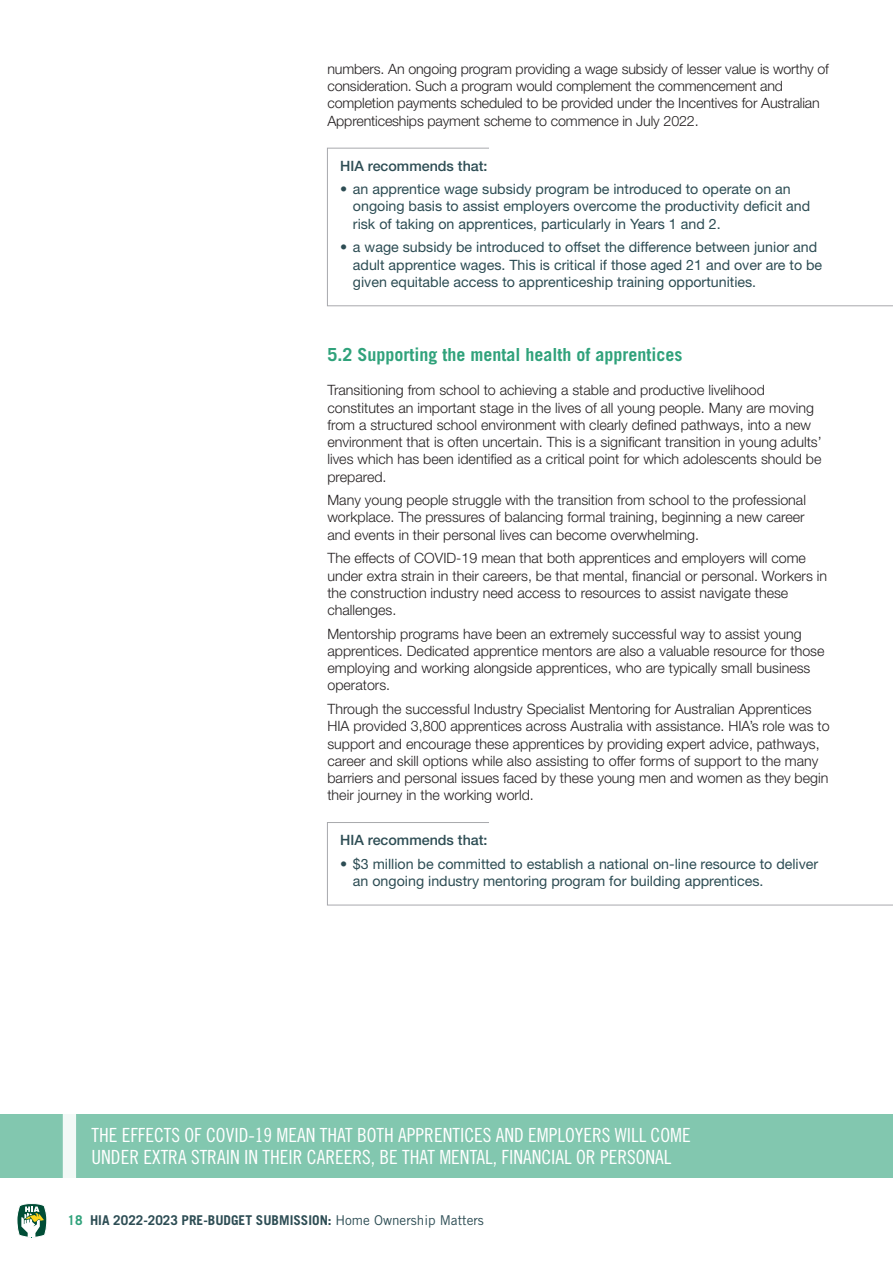
<style>
.page{position:relative;width:893px;height:1263px;background:#fff}
.page>*{position:absolute;margin:0;border:0;box-sizing:border-box;transform-origin:0 0}
.QUOTES{font:19.5px/22.5px "Trade Gothic LT Pro Cn 18";color:#fff}
.SUBHEADS{font:700 18px "Trade Gothic LT Pro";color:#30a27b}
.body_copy{font:300 14.25px/17.2px "Helvetica Neue LT Std";color:#231f20}
.body_bullets{font:14.25px/17.2px "Helvetica Neue LT Std";color:#2d4d54}
.body_bullets-2{font:500 14.25px "Helvetica Neue LT Std";color:#2d4d54}
.SUBHEADS-2{font:700 13.5px "Trade Gothic LT Pro";color:#2d4d54}
.s1{color:#30a27b}
.s2{font-weight:400}
</style>
<div class="page">
<hr style="left:892px;top:64px;width:1px;height:531px;background:#9db7df">
<div style="left:0;top:1114px;width:893px;height:64px;background:#82c7af"></div>
<svg style="left:17px;top:1114px;width:59px;height:124px"></svg>
<svg style="left:892px;top:64px;width:1px;height:64px"></svg>
<svg style="left:327px;top:822px;width:566px;height:84px"></svg>
<svg style="left:327px;top:147px;width:566px;height:160px"></svg>
<p class="body_copy" style="left:327px;top:60px;width:503px">numbers. An ongoing program providing a wage subsidy of lesser value is worthy of consideration. Such a program would complement the commencement and completion payments scheduled to be provided under the Incentives for Australian Apprenticeships payment scheme to commence in July 2022.</p>
<p class="body_bullets-2" style="left:340px;top:157px;width:149px">HIA recommends that:</p>
<p class="body_bullets" style="left:353px;top:180px;width:459px;text-indent:-13px">• an apprentice wage subsidy program be introduced to operate on an ongoing basis to assist employers overcome the productivity deficit and risk of taking on apprentices, particularly in Years 1 and 2.</p>
<p class="body_bullets" style="left:353px;top:238px;width:471px;text-indent:-13px">• a wage subsidy be introduced to offset the difference between junior and adult apprentice wages. This is critical if those aged 21 and over are to be given equitable access to apprenticeship training opportunities.</p>
<p class="SUBHEADS" style="left:327px;top:344px;width:357px">5.2 Supporting the mental health of apprentices</p>
<p class="body_copy" style="left:327px;top:381px;width:496px">Transitioning from school to achieving a stable and productive livelihood constitutes an important stage in the lives of all young people. Many are moving from a structured school environment with clearly defined pathways, into a new environment that is often uncertain. This is a significant transition in young adults’ lives which has been identified as a critical point for which adolescents should be prepared.</p>
<p class="body_copy" style="left:327px;top:491px;width:480px;text-align:justify">Many young people struggle with the transition from school to the professional workplace. The pressures of balancing formal training, beginning a new career and events in their personal lives can become overwhelming.</p>
<p class="body_copy" style="left:327px;top:549px;width:501px">The effects of COVID-19 mean that both apprentices and employers will come under extra strain in their careers, be that mental, financial or personal. Workers in the construction industry need access to resources to assist navigate these challenges.</p>
<p class="body_copy" style="left:327px;top:625px;width:499px">Mentorship programs have been an extremely successful way to assist young apprentices. Dedicated apprentice mentors are also a valuable resource for those employing and working alongside apprentices, who are typically small business operators.</p>
<p class="body_copy" style="left:327px;top:700px;width:504px">Through the successful Industry Specialist Mentoring for Australian Apprentices HIA provided 3,800 apprentices across Australia with assistance. HIA’s role was to support and encourage these apprentices by providing expert advice, pathways, career and skill options while also assisting to offer forms of support to the many barriers and personal issues faced by these young men and women as they begin their journey in the working world.</p>
<p class="body_bullets-2" style="left:340px;top:832px;width:149px">HIA recommends that:</p>
<p class="body_bullets" style="left:353px;top:855px;width:467px;text-indent:-13px">• $3 million be committed to establish a national on-line resource to deliver an ongoing industry mentoring program for building apprentices.</p>
<p class="QUOTES" style="left:91px;top:1123px;width:601px">THE EFFECTS OF COVID-19 MEAN THAT BOTH APPRENTICES AND EMPLOYERS WILL COME<br>UNDER EXTRA STRAIN IN THEIR CAREERS, BE THAT MENTAL, FINANCIAL OR PERSONAL</p>
<p class="SUBHEADS-2" style="left:68px;top:1212px;width:418px"><span class="s1">18</span> HIA 2022-2023 PRE-BUDGET SUBMISSION: <span class="s2">Home Ownership Matters</span></p>
</div>
